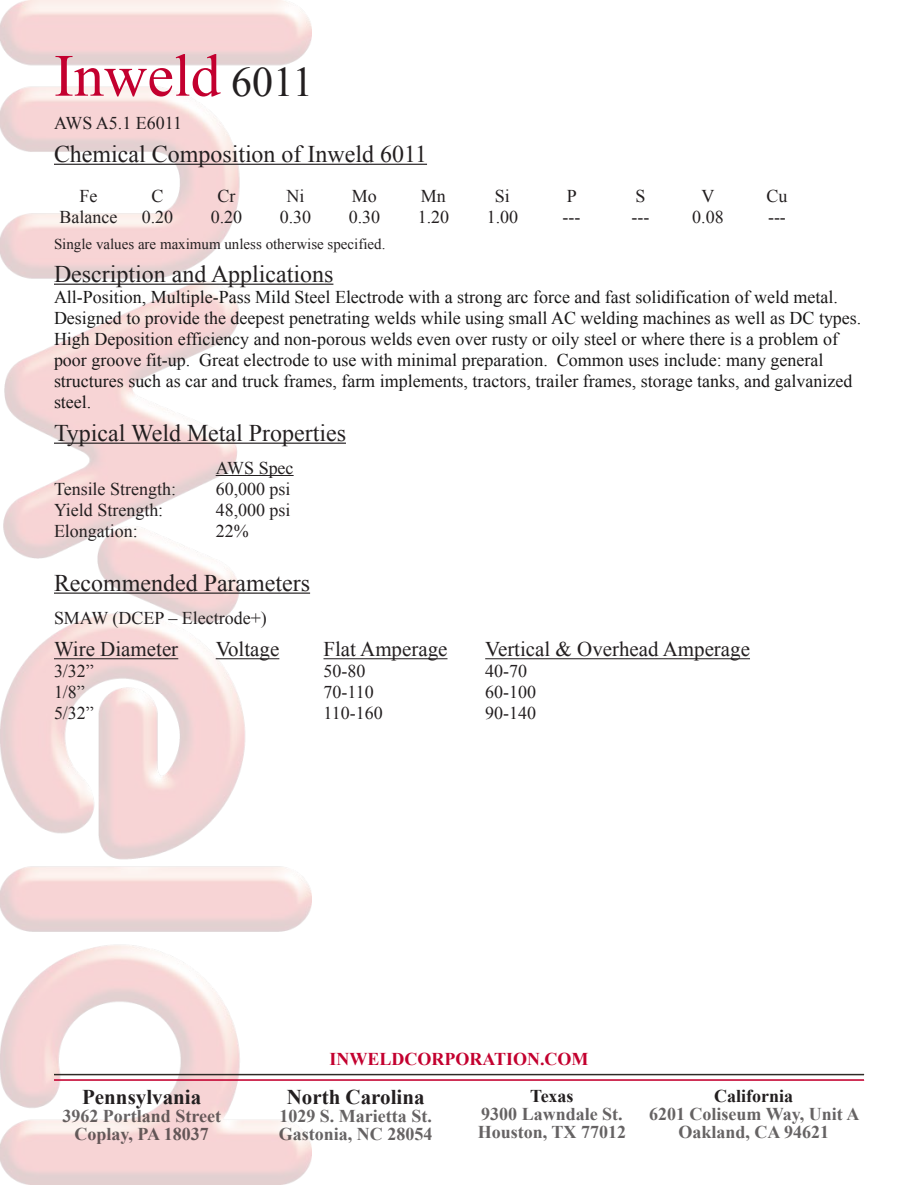
<style>
.page{position:relative;width:918px;height:1188px;background:#fff}
.page>*{position:absolute;margin:0;border:0;box-sizing:border-box;transform-origin:0 0}
.t1{font:60px "Times New Roman";color:#c3002f}
.t2{font:24px "Times New Roman";color:#231f20}
.t3{font:21px "Times New Roman";color:#231f20}
.t4{font:700 21px "Times New Roman";color:#231f20}
.t5{font:18px/21px "Times New Roman";color:#181717}
.t6{font:18px/21.6px "Times New Roman";color:#231f20;text-align:center}
.t7{font:700 18px/18px "Times New Roman";color:rgb(35 31 32/.7);text-align:center}
.t8{font:700 18px "Times New Roman";color:#c3002f}
.t9{font:700 18px "Times New Roman";color:#231f20}
.t10{font:15px "Times New Roman";color:#231f20}
.s1{font-size:41.85px;color:#231f20}
</style>
<div class="page">
<img style="left:0;top:0;width:312px;height:1185px">
<hr style="left:54px;top:1079px;width:810px;height:2px;background:#c3002f">
<hr style="left:54px;top:1074px;width:810px;height:1px;background:#2e2a25">
<hr style="left:54px;top:164px;width:373px;height:1px;background:#231f20">
<hr style="left:54px;top:284px;width:279px;height:1px;background:#231f20">
<hr style="left:54px;top:443px;width:292px;height:1px;background:#231f20">
<hr style="left:216px;top:475px;width:78px;height:1px;background:#231f20">
<hr style="left:54px;top:593px;width:256px;height:1px;background:#231f20">
<hr style="left:54px;top:658px;width:124px;height:1px;background:#231f20">
<hr style="left:216px;top:658px;width:63px;height:1px;background:#231f20">
<hr style="left:324px;top:658px;width:123px;height:1px;background:#231f20">
<hr style="left:485px;top:658px;width:265px;height:1px;background:#231f20">
<h1 class="t1" style="left:54px;top:35px;width:261px">Inweld <span class="s1">6011</span></h1>
<p class="t6" style="left:54px;top:112px;width:130px">AWS A5.1 E6011</p>
<h2 class="t2" style="left:54px;top:137px;width:375px">Chemical Composition of Inweld 6011</h2>
<p class="t6" style="left:60px;top:184px;width:59px">Fe<br>Balance</p>
<p class="t6" style="left:142px;top:184px;width:33px">C<br>0.20</p>
<p class="t6" style="left:211px;top:184px;width:33px">Cr<br>0.20</p>
<p class="t6" style="left:280px;top:184px;width:33px">Ni<br>0.30</p>
<p class="t6" style="left:349px;top:184px;width:33px;text-align:left">Mo<br>0.30</p>
<p class="t6" style="left:418px;top:184px;width:33px;text-align:left">Mn<br>1.20</p>
<p class="t6" style="left:487px;top:184px;width:33px">Si<br>1.00</p>
<p class="t6" style="left:563px;top:184px;width:19px;text-align:left">P ---</p>
<p class="t6" style="left:632px;top:184px;width:19px;text-align:left">S ---</p>
<p class="t6" style="left:692px;top:184px;width:33px">V<br>0.08</p>
<p class="t6" style="left:766px;top:184px;width:23px;text-align:left">Cu ---</p>
<p class="t10" style="left:54px;top:234px;width:333px">Single values are maximum unless otherwise specified.</p>
<h2 class="t2" style="left:54px;top:257px;width:281px">Description and Applications</h2>
<p class="t5" style="left:54px;top:286px;width:809px">All-Position, Multiple-Pass Mild Steel Electrode with a strong arc force and fast solidification of weld metal.<br>Designed to provide the deepest penetrating welds while using small AC welding machines as well as DC types.<br>High Deposition efficiency and non-porous welds even over rusty or oily steel or where there is a problem of poor groove fit-up. Great electrode to use with minimal preparation. Common uses include: many general structures such as car and truck frames, farm implements, tractors, trailer frames, storage tanks, and galvanized steel.</p>
<h2 class="t2" style="left:54px;top:416px;width:294px">Typical Weld Metal Properties</h2>
<p class="t6" style="left:216px;top:456px;width:79px">AWS Spec</p>
<p class="t6" style="left:54px;top:477px;width:124px">Tensile Strength:</p>
<p class="t6" style="left:216px;top:477px;width:76px">60,000 psi</p>
<p class="t6" style="left:54px;top:498px;width:111px">Yield Strength:</p>
<p class="t6" style="left:216px;top:498px;width:76px">48,000 psi</p>
<p class="t6" style="left:54px;top:519px;width:85px">Elongation:</p>
<p class="t6" style="left:216px;top:519px;width:34px">22%</p>
<h2 class="t2" style="left:54px;top:566px;width:258px">Recommended Parameters</h2>
<p class="t6" style="left:54px;top:606px;width:214px">SMAW (DCEP – Electrode+)</p>
<p class="t3" style="left:54px;top:635px;width:126px">Wire Diameter</p>
<p class="t3" style="left:216px;top:635px;width:65px">Voltage</p>
<p class="t3" style="left:324px;top:635px;width:126px">Flat Amperage</p>
<p class="t3" style="left:485px;top:635px;width:266px">Vertical &amp; Overhead Amperage</p>
<p class="t6" style="left:54px;top:660px;width:41px">3/32”</p>
<p class="t6" style="left:324px;top:660px;width:43px">50-80</p>
<p class="t6" style="left:485px;top:660px;width:43px">40-70</p>
<p class="t6" style="left:54px;top:681px;width:32px">1/8”</p>
<p class="t6" style="left:324px;top:681px;width:52px">70-110</p>
<p class="t6" style="left:485px;top:681px;width:52px">60-100</p>
<p class="t6" style="left:54px;top:702px;width:41px">5/32”</p>
<p class="t6" style="left:324px;top:702px;width:61px">110-160</p>
<p class="t6" style="left:485px;top:702px;width:52px">90-140</p>
<p class="t4" style="left:82px;top:1083px;width:121px">Pennsylvania</p>
<p class="t7" style="left:62px;top:1107px;width:160px">3962 Portland Street<br>Coplay, PA 18037</p>
<p class="t8" style="left:329px;top:1046px;width:261px">INWELDCORPORATION.COM</p>
<p class="t4" style="left:287px;top:1083px;width:139px">North Carolina</p>
<p class="t7" style="left:279px;top:1107px;width:155px;text-align:left">1029 S. Marietta St.<br>Gastonia, NC 28054</p>
<p class="t9" style="left:530px;top:1084px;width:45px">Texas</p>
<p class="t7" style="left:478px;top:1105px;width:150px;text-align:left">9300 Lawndale St.<br>Houston, TX 77012</p>
<p class="t9" style="left:714px;top:1084px;width:81px">California</p>
<p class="t7" style="left:649px;top:1105px;width:212px">6201 Coliseum Way, Unit A<br>Oakland, CA 94621</p>
</div>
